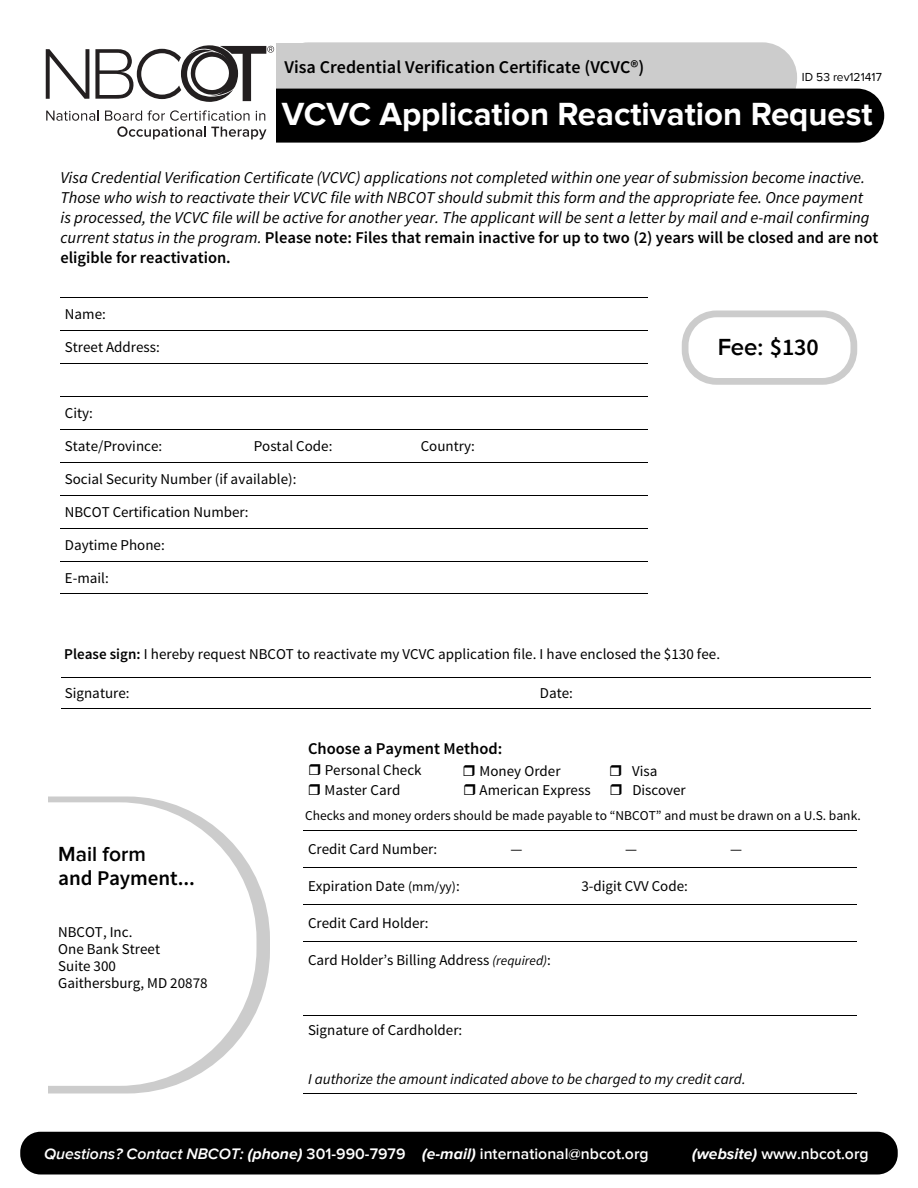
<style>
.page{position:relative;width:918px;height:1188px;background:#fff}
.page>*{position:absolute;margin:0;border:0;box-sizing:border-box;transform-origin:0 0}
.t1{font:700 33px "Proxima Nova";color:#fff}
.t2{font:600 24px "Proxima Nova";color:#000}
.t3{font:600 21px "Source Sans Pro";color:#000}
.t4{font:600 21px "Proxima Nova";color:#000}
.t5{font:600 18px "Source Sans Pro";letter-spacing:.005em;color:#000}
.t6{font:italic 16.5px/19.8px "Source Sans Pro";color:#000}
.t7{font:600 16.5px "Source Sans Pro";color:#000}
.t8{font:600 15.75px "Proxima Nova";color:#fff}
.t9{font:15px/17.2px "Source Sans Pro";color:#000}
.t10{font:italic 15px "Source Sans Pro";color:#000}
.t11{font:13.5px "Source Sans Pro";color:#000}
.t12{font:12px "Proxima Nova";letter-spacing:.005em;color:#000}
.s1{font-weight:600;font-style:normal}
.s2{font-family:"Source Sans Pro"}
.s3{font-weight:600}
.s4{font-size:13.5px}
.s5{font-style:italic;font-size:13.5px}
.s6{font-style:italic}
.s7{font-weight:700;font-style:italic}
</style>
<div class="page">
<div style="left:274px;top:43px;width:102px;height:52px;background:#ccc"></div>
<div style="left:274px;top:42px;width:523px;height:72px;background:#ccc;border-radius:35px"></div>
<div style="left:244px;top:89px;width:640px;height:54px;background:#000;border-radius:27px"></div>
<div style="left:168px;top:43px;width:108px;height:101px;background:#fff"></div>
<hr style="left:61px;top:297px;width:587px;height:1px;background:#000">
<hr style="left:61px;top:330px;width:587px;height:1px;background:#000">
<hr style="left:61px;top:363px;width:587px;height:1px;background:#000">
<hr style="left:61px;top:396px;width:587px;height:1px;background:#000">
<hr style="left:61px;top:429px;width:587px;height:1px;background:#000">
<hr style="left:61px;top:462px;width:587px;height:1px;background:#000">
<hr style="left:61px;top:495px;width:587px;height:1px;background:#000">
<hr style="left:61px;top:528px;width:587px;height:1px;background:#000">
<hr style="left:61px;top:561px;width:587px;height:1px;background:#000">
<hr style="left:61px;top:593px;width:587px;height:1px;background:#000">
<hr style="left:304px;top:830px;width:553px;height:1px;background:#000">
<hr style="left:304px;top:867px;width:553px;height:1px;background:#000">
<hr style="left:304px;top:904px;width:553px;height:1px;background:#000">
<hr style="left:304px;top:941px;width:553px;height:1px;background:#000">
<hr style="left:304px;top:1016px;width:553px;height:1px;background:#000">
<hr style="left:304px;top:1093px;width:553px;height:1px;background:#000">
<hr style="left:61px;top:677px;width:810px;height:1px;background:#000">
<hr style="left:61px;top:708px;width:810px;height:1px;background:#000">
<div style="left:20px;top:1132px;width:878px;height:42px;background:#000;border-radius:20px"></div>
<div style="left:682px;top:310px;width:175px;height:75px;background:#ccc;border-radius:35px"></div>
<div style="left:688px;top:317px;width:162px;height:61px;background:#fff;border-radius:28px"></div>
<svg style="left:48px;top:796px;width:222px;height:298px"></svg>
<svg style="left:48px;top:802px;width:208px;height:284px"></svg>
<svg style="left:46px;top:111px;width:53px;height:10px"></svg>
<svg style="left:105px;top:110px;width:161px;height:30px"></svg>
<svg style="left:46px;top:49px;width:43px;height:50px"></svg>
<svg style="left:95px;top:45px;width:179px;height:57px"></svg>
<p class="t5" style="left:284px;top:56px;width:361px">Visa Credential Verification Certificate (VCVC®)</p>
<p class="t12" style="left:802px;top:70px;width:82px">ID 53 rev121417</p>
<h1 class="t1" style="left:282px;top:95px;width:592px">VCVC Application Reactivation Request</h1>
<p class="t6" style="left:60px;top:168px;width:819px">Visa Credential Verification Certificate (VCVC) applications not completed within one year of submission become inactive.<br>Those who wish to reactivate their VCVC file with NBCOT should submit this form and the appropriate fee. Once payment<br>is processed, the VCVC file will be active for another year. The applicant will be sent a letter by mail and e-mail confirming current status in the program. <span class="s1">Please note: Files that remain inactive for up to two (2) years will be closed and are not eligible for reactivation.</span></p>
<p class="t9" style="left:65px;top:298px;width:96px;line-height:32.7px">Name:<br>Street Address:</p>
<p class="t9" style="left:65px;top:396px;width:99px;line-height:33px">City:<br>State/Province:</p>
<p class="t9" style="left:254px;top:437px;width:80px">Postal Code:</p>
<p class="t9" style="left:421px;top:437px;width:56px">Country:</p>
<p class="t9" style="left:65px;top:470px;width:233px">Social Security Number (if available):</p>
<p class="t9" style="left:65px;top:495px;width:185px;line-height:33px">NBCOT Certification Number:<br>Daytime Phone:<br>E-mail:</p>
<h2 class="t2" style="left:718px;top:334px;width:102px">Fee: <span class="s2">$130</span></h2>
<p class="t9" style="left:64px;top:646px;width:657px"><span class="s3">Please sign:</span> I hereby request NBCOT to reactivate my VCVC application file. I have enclosed the $130 fee.</p>
<p class="t9" style="left:65px;top:685px;width:66px">Signature:</p>
<p class="t9" style="left:540px;top:685px;width:35px">Date:</p>
<h3 class="t4" style="left:58px;top:842px;width:89px">Mail form</h3>
<h3 class="t3" style="left:58px;top:865px;width:138px">and Payment...</h3>
<p class="t9" style="left:58px;top:923px;width:151px">NBCOT, Inc.<br>One Bank Street<br>Suite 300<br>Gaithersburg, MD 20878</p>
<p class="t7" style="left:308px;top:738px;width:196px">Choose a Payment Method:</p>
<p class="t9" style="left:325px;top:762px;width:98px">Personal Check</p>
<p class="t9" style="left:480px;top:763px;width:83px">Money Order</p>
<p class="t9" style="left:632px;top:762px;width:27px">Visa</p>
<p class="t9" style="left:325px;top:782px;width:77px">Master Card</p>
<p class="t11" style="left:305px;top:807px;width:557px">Checks and money orders should be made payable to “NBCOT” and must be drawn on a U.S. bank.</p>
<p class="t9" style="left:480px;top:782px;width:113px">American Express</p>
<p class="t9" style="left:632px;top:782px;width:55px">Discover</p>
<p class="t9" style="left:308px;top:841px;width:131px">Credit Card Number:</p>
<p class="t9" style="left:510px;top:841px;width:13px">—</p>
<p class="t9" style="left:625px;top:841px;width:13px">—</p>
<p class="t9" style="left:730px;top:841px;width:13px">—</p>
<p class="t9" style="left:308px;top:878px;width:153px">Expiration Date <span class="s4">(mm/yy)</span>:</p>
<p class="t9" style="left:582px;top:878px;width:108px">3-digit CVV Code:</p>
<p class="t9" style="left:308px;top:915px;width:122px">Credit Card Holder:</p>
<p class="t9" style="left:308px;top:952px;width:244px">Card Holder’s Billing Address <span class="s5">(required)</span>:</p>
<p class="t9" style="left:308px;top:1022px;width:156px">Signature of Cardholder:</p>
<p class="t10" style="left:308px;top:1070px;width:439px">I authorize the amount indicated above to be charged to my credit card.</p>
<p class="t8" style="left:44px;top:1145px;width:606px"><span class="s6">Questions? Contact NBCOT:</span> <span class="s7">(phone)</span> 301-990-7979 <span class="s7">(e-mail)</span> international@nbcot.org</p>
<p class="t8" style="left:692px;top:1145px;width:178px"><span class="s7">(website)</span> www.nbcot.org</p>
</div>
